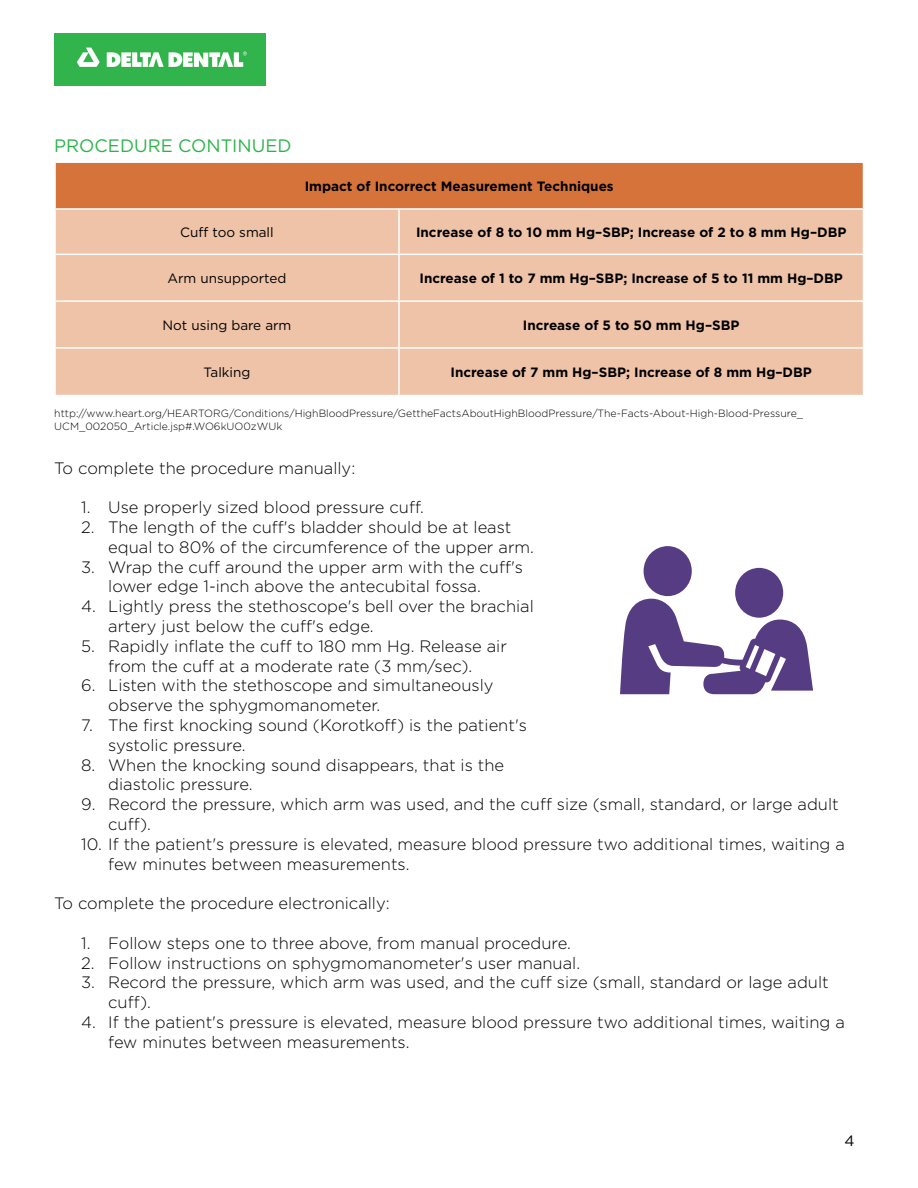
<style>
.page{position:relative;width:918px;height:1188px;background:#fff}
.page>*{position:absolute;margin:0;border:0;box-sizing:border-box;transform-origin:0 0}
.t1{font:18px "Gotham";color:#2cb34a}
.t2{font:300 16.5px/19.8px "Gotham";color:#000}
.t3{font:15px "Gotham";color:#000}
.t4{font:700 13.5px "Gotham";color:#000}
.t5{font:13.5px "Gotham";color:#000}
.t6{font:300 10.5px/12.6px "Gotham";color:#000}
</style>
<div class="page">
<img style="left:54px;top:33px;width:212px;height:52px">
<svg style="left:620px;top:599px;width:193px;height:95px"></svg>
<div style="left:735px;top:568px;width:48px;height:50px;background:#563d83;border-radius:50%"></div>
<div style="left:644px;top:546px;width:48px;height:50px;background:#563d83;border-radius:50%"></div>
<div style="left:55px;top:162px;width:809px;height:47px;background:#d6733b"></div>
<div style="left:56px;top:210px;width:807px;height:185px;background:#efc3a8"></div>
<hr style="left:54px;top:161px;width:345px;height:2px;background:#fff">
<hr style="left:54px;top:163px;width:2px;height:45px;background:#fff">
<hr style="left:399px;top:161px;width:465px;height:2px;background:#fff">
<hr style="left:863px;top:163px;width:1px;height:45px;background:#fff">
<hr style="left:54px;top:208px;width:345px;height:2px;background:#fff">
<hr style="left:399px;top:208px;width:465px;height:2px;background:#fff">
<hr style="left:398px;top:210px;width:2px;height:44px;background:#fff">
<hr style="left:54px;top:254px;width:345px;height:1px;background:#fff">
<hr style="left:399px;top:254px;width:465px;height:1px;background:#fff">
<hr style="left:398px;top:255px;width:2px;height:45px;background:#fff">
<hr style="left:54px;top:300px;width:345px;height:2px;background:#fff">
<hr style="left:399px;top:300px;width:465px;height:2px;background:#fff">
<hr style="left:398px;top:302px;width:2px;height:45px;background:#fff">
<hr style="left:54px;top:347px;width:345px;height:2px;background:#fff">
<hr style="left:399px;top:347px;width:465px;height:2px;background:#fff">
<hr style="left:398px;top:349px;width:2px;height:46px;background:#fff">
<p class="t1" style="left:54px;top:134px;width:239px">PROCEDURE CONTINUED</p>
<p class="t4" style="left:305px;top:177px;width:310px">Impact of Incorrect Measurement Techniques</p>
<p class="t5" style="left:180px;top:224px;width:95px">Cuff too small</p>
<p class="t4" style="left:416px;top:223px;width:432px">Increase of 8 to 10 mm Hg–SBP; Increase of 2 to 8 mm Hg–DBP</p>
<p class="t5" style="left:168px;top:270px;width:120px">Arm unsupported</p>
<p class="t4" style="left:420px;top:269px;width:425px">Increase of 1 to 7 mm Hg–SBP; Increase of 5 to 11 mm Hg–DBP</p>
<p class="t5" style="left:163px;top:316px;width:130px">Not using bare arm</p>
<p class="t4" style="left:523px;top:316px;width:218px">Increase of 5 to 50 mm Hg–SBP</p>
<p class="t5" style="left:204px;top:364px;width:48px">Talking</p>
<p class="t4" style="left:451px;top:363px;width:363px">Increase of 7 mm Hg–SBP; Increase of 8 mm Hg–DBP</p>
<p class="t6" style="left:54px;top:407px;width:750px">http://www.heart.org/HEARTORG/Conditions/HighBloodPressure/GettheFactsAboutHighBloodPressure/The-Facts-About-High-Blood-Pressure_<br>UCM_002050_Article.jsp#.WO6kUO0zWUk</p>
<p class="t2" style="left:54px;top:457px;width:303px">To complete the procedure manually:</p>
<p class="t2" style="left:81px;top:497px;width:344px">1. Use properly sized blood pressure cuff.</p>
<p class="t2" style="left:108px;top:517px;width:427px;text-indent:-27px">2. The length of the cuff's bladder should be at least equal to 80% of the circumference of the upper arm.</p>
<p class="t2" style="left:108px;top:556px;width:416px;text-indent:-27px">3. Wrap the cuff around the upper arm with the cuff's lower edge 1-inch above the antecubital fossa.</p>
<p class="t2" style="left:108px;top:596px;width:427px;text-indent:-27px">4. Lightly press the stethoscope's bell over the brachial artery just below the cuff's edge.</p>
<p class="t2" style="left:81px;top:636px;width:427px;text-align:center">5. Rapidly inflate the cuff to 180 mm Hg. Release air from the cuff at a moderate rate (3 mm/sec).</p>
<p class="t2" style="left:108px;top:675px;width:387px;text-indent:-27px">6. Listen with the stethoscope and simultaneously observe the sphygmomanometer.</p>
<p class="t2" style="left:108px;top:715px;width:420px;text-indent:-27px">7. The first knocking sound (Korotkoff) is the patient's systolic pressure.</p>
<p class="t2" style="left:108px;top:754px;width:397px;text-indent:-27px">8. When the knocking sound disappears, that is the diastolic pressure.</p>
<p class="t2" style="left:108px;top:794px;width:732px;text-indent:-27px">9. Record the pressure, which arm was used, and the cuff size (small, standard, or large adult cuff).</p>
<p class="t2" style="left:108px;top:834px;width:738px;text-indent:-27px">10. If the patient's pressure is elevated, measure blood pressure two additional times, waiting a few minutes between measurements.</p>
<p class="t2" style="left:54px;top:893px;width:337px">To complete the procedure electronically:</p>
<p class="t2" style="left:81px;top:933px;width:491px">1. Follow steps one to three above, from manual procedure.</p>
<p class="t2" style="left:81px;top:952px;width:500px">2. Follow instructions on sphygmomanometer's user manual.</p>
<p class="t2" style="left:108px;top:972px;width:722px;text-indent:-27px">3. Record the pressure, which arm was used, and the cuff size (small, standard or lage adult cuff).</p>
<p class="t2" style="left:108px;top:1012px;width:738px;text-indent:-27px">4. If the patient's pressure is elevated, measure blood pressure two additional times, waiting a few minutes between measurements.</p>
<p class="t3" style="left:844px;top:1131px;width:12px">4</p>
</div>
